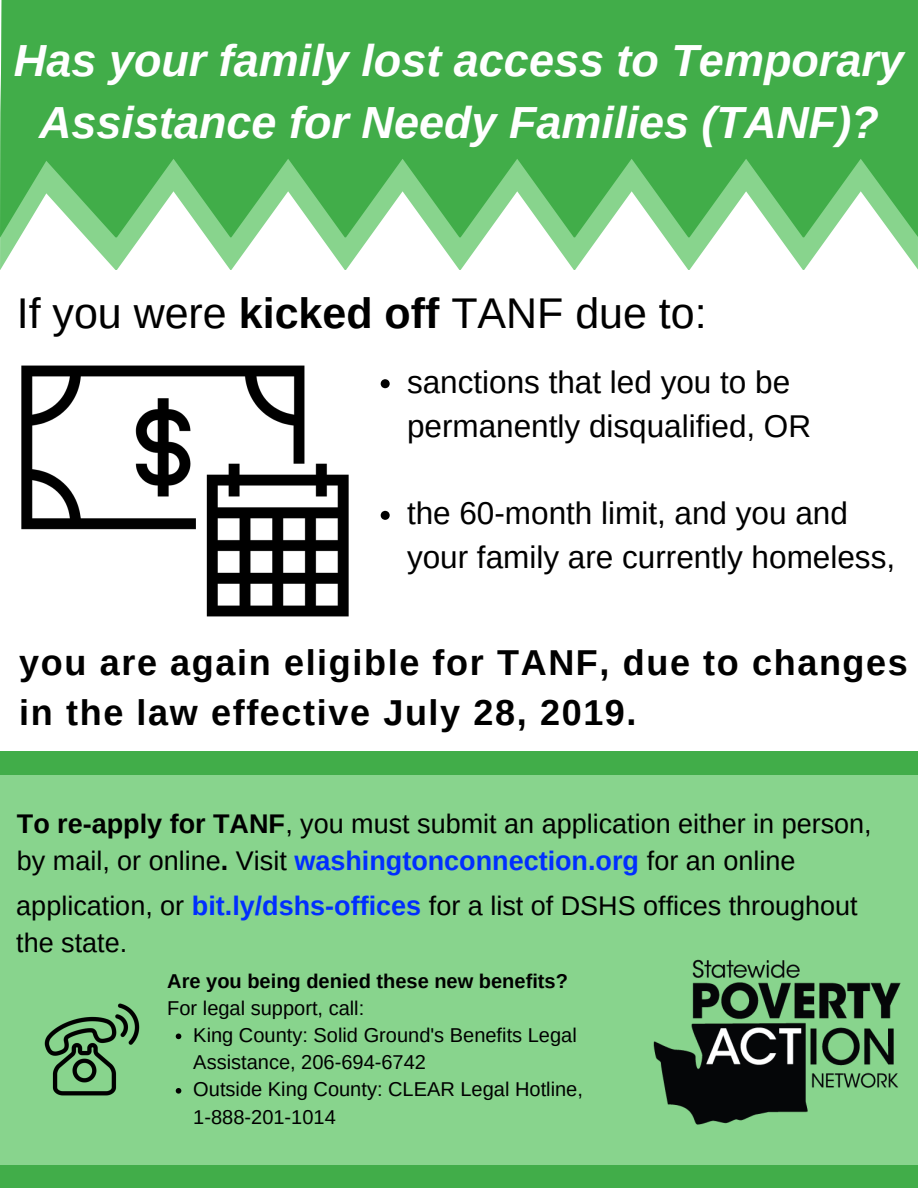
<style>
.page{position:relative;width:918px;height:1188px;background:#fff}
.page>*{position:absolute;margin:0;border:0;box-sizing:border-box;transform-origin:0 0}
.t1{font:italic 700 45px/61.9px "Arimo";color:#fff;text-align:center}
.t2{font:42.9px "Arimo";color:#000}
.t3{font:700 36px/49.5px "Arimo";letter-spacing:.045em;color:#000}
.t4{font:31.5px/43.8px "Arimo";color:#000}
.t5{font:27px/37.2px "Arimo";color:#000}
.t6{font:20.1px/27.3px "Arimo";color:#000}
.t7{font:700 20.1px "Arimo";color:#000}
.s1{font-weight:700}
.s2{font-weight:700;color:#012eff}
</style>
<div class="page">
<svg style="left:0;top:237px;width:918px;height:33px"></svg>
<svg style="left:0;top:0;width:918px;height:237px;background:#58b75f"></svg>
<img style="left:21px;top:365px;width:328px;height:252px">
<svg style="left:381px;top:379px;width:9px;height:9px"></svg>
<svg style="left:381px;top:511px;width:9px;height:9px"></svg>
<div style="left:0;top:752px;width:918px;height:436px;background:#41ad49"></div>
<div style="left:0;top:775px;width:918px;height:389px;background:#88d48d"></div>
<img style="left:653px;top:959px;width:248px;height:166px">
<img style="left:44px;top:1003px;width:96px;height:93px">
<svg style="left:176px;top:1034px;width:5px;height:5px"></svg>
<svg style="left:176px;top:1088px;width:5px;height:6px"></svg>
<h1 class="t1" style="left:14px;top:29px;width:892px">Has your family lost access to Temporary<br>Assistance for Needy Families (TANF)?</h1>
<h2 class="t2" style="left:17px;top:289px;width:691px">If you were <span class="s1">kicked off</span> TANF due to:</h2>
<p class="t4" style="left:407px;top:360px;width:406px">sanctions that led you to be permanently disqualified, OR</p>
<p class="t4" style="left:407px;top:492px;width:490px">the 60-month limit, and you and your family are currently homeless,</p>
<h3 class="t3" style="left:19px;top:638px;width:890px">you are again eligible for TANF, due to changes in the law effective July 28, 2019.</h3>
<p class="t5" style="left:17px;top:805px;width:856px"><span class="s1">To re-apply for TANF</span>, you must submit an application either in person, by mail, or online<span class="s1">.</span> Visit <span class="s2">washingtonconnection.org</span> for an online</p>
<p class="t5" style="left:16px;top:887px;width:843px">application, or <span class="s2">bit.ly/dshs-offices</span> for a list of DSHS offices throughout the state.</p>
<p class="t7" style="left:167px;top:969px;width:402px">Are you being denied these new benefits?</p>
<p class="t6" style="left:193px;top:994px;width:391px;text-indent:-26px">For legal support, call:<br>King County: Solid Ground's Benefits Legal<br>Assistance, 206-694-6742<br>Outside King County: CLEAR Legal Hotline,<br>1-888-201-1014</p>
</div>
